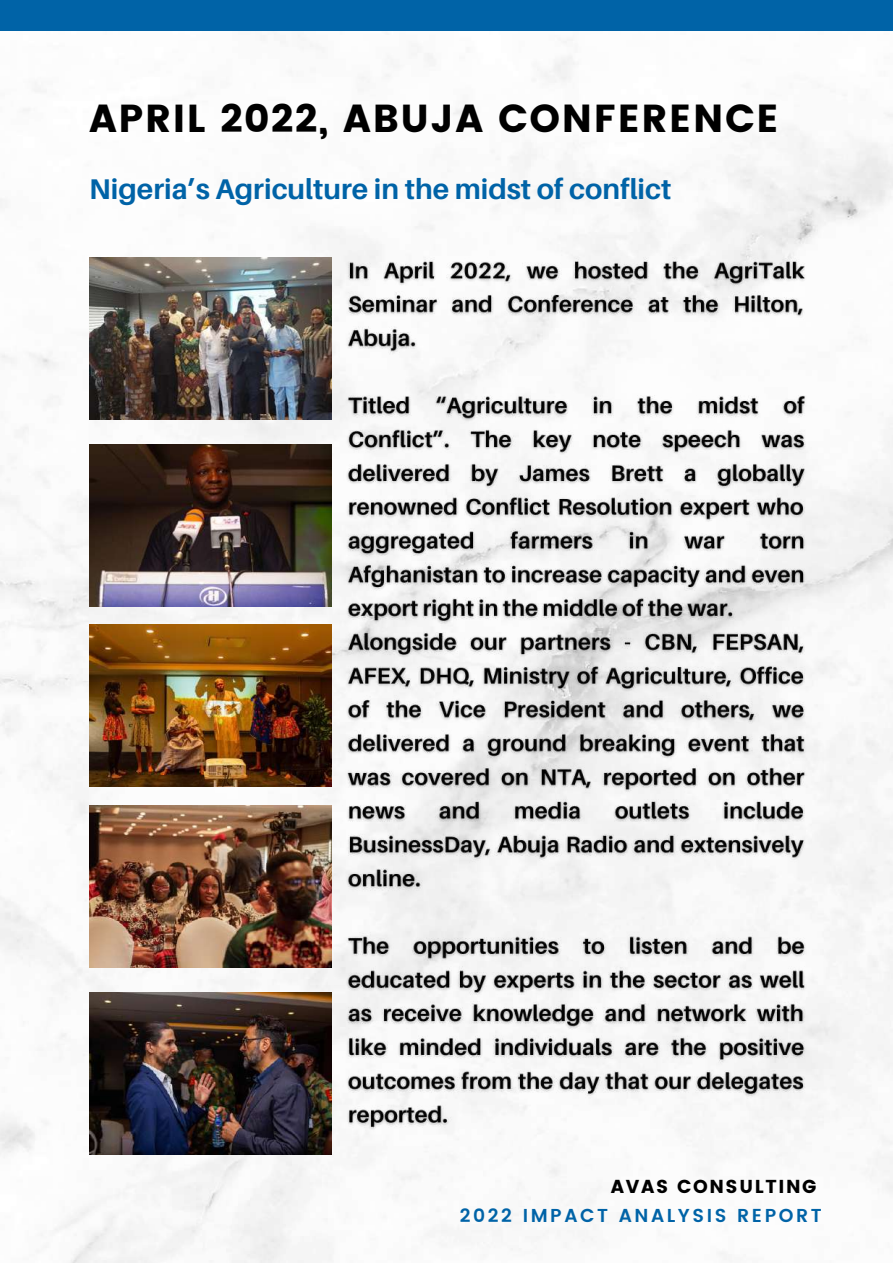
<style>
.page{position:relative;width:893px;height:1264px;background:#fff}
.page>*{position:absolute;margin:0;border:0;box-sizing:border-box;transform-origin:0 0}
.t1{font:39px "Poppins";letter-spacing:.04em;color:#000}
.t2{font:700 28.5px "Aileron";color:#0063a7}
.t3{font:600 18.75px "Poppins";letter-spacing:.135em;color:#0063a7}
.t4{font:18.75px "Poppins";letter-spacing:.09em;color:#000}
</style>
<div class="page">
<img style="left:0;top:35px;width:892px;height:1227px">
<img style="left:89px;top:257px;width:242px;height:162px">
<img style="left:89px;top:444px;width:242px;height:162px">
<img style="left:89px;top:625px;width:242px;height:161px">
<img style="left:343px;top:251px;width:467px;height:883px">
<img style="left:89px;top:805px;width:242px;height:162px">
<div style="left:0;top:0;width:892px;height:31px;background:#0063a7"></div>
<img style="left:89px;top:992px;width:242px;height:161px">
<h1 class="t1" style="left:89px;top:95px;width:691px">APRIL 2022, ABUJA CONFERENCE</h1>
<p class="t2" style="left:89px;top:172px;width:583px">Nigeria’s Agriculture in the midst of conflict</p>
<p class="t4" style="left:610px;top:1175px;width:207px">AVAS CONSULTING</p>
<p class="t3" style="left:460px;top:1204px;width:363px">2022 IMPACT ANALYSIS REPORT</p>
</div>
